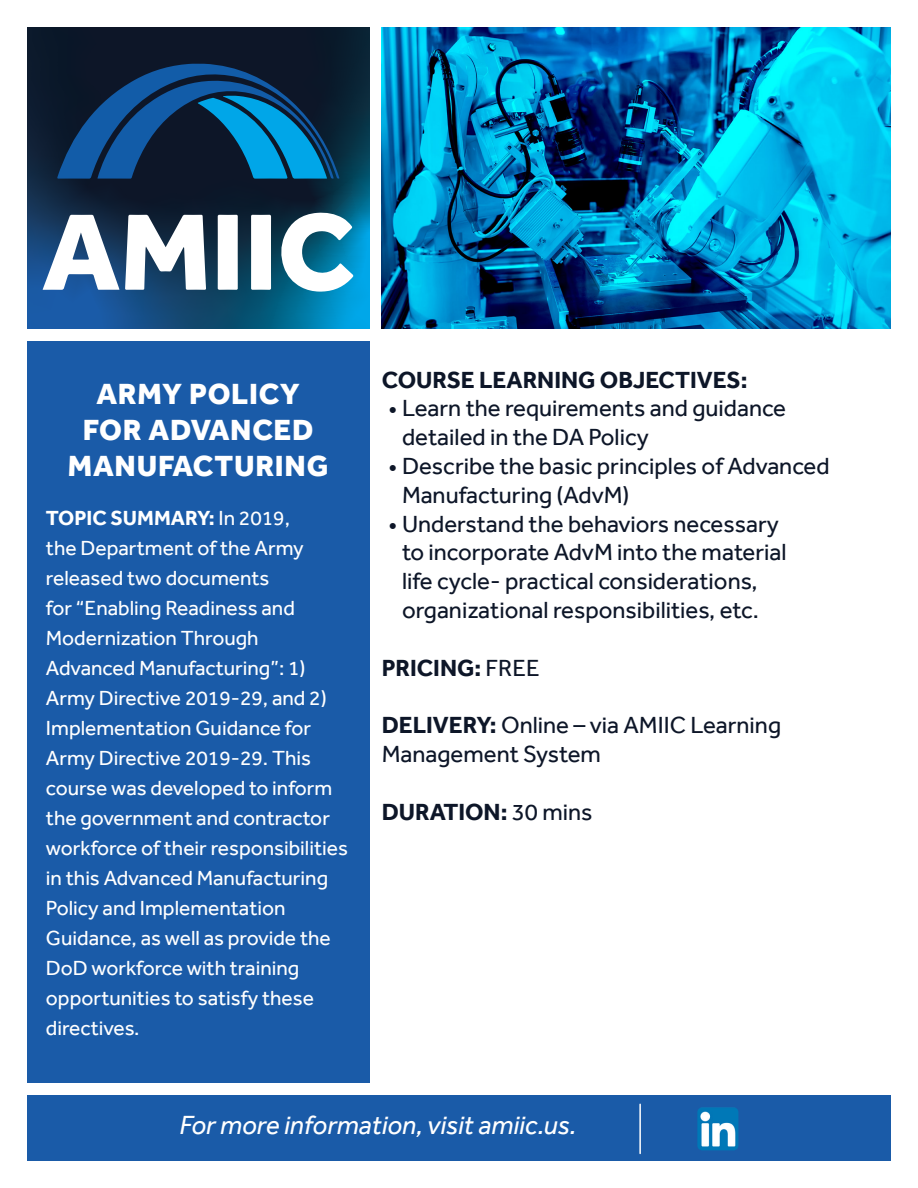
<style>
.page{position:relative;width:918px;height:1188px;background:#fff}
.page>*{position:absolute;margin:0;border:0;box-sizing:border-box;transform-origin:0 0}
.t1{font:800 30px/36px "Effra";letter-spacing:.025em;color:#fff;text-align:center}
.t2{font:italic 27px "Effra";color:#fff}
.t3{font:24px/28.8px "Effra";color:#0d1628}
.t4{font:700 24px "Effra";color:#0d1628}
.t5{font:21px/30px "Effra";color:#fff}
.s1{font-weight:700}
.s2{font-weight:400}
</style>
<div class="page">
<div style="left:27px;top:341px;width:342px;height:742px;background:#1a5ba8"></div>
<div style="left:27px;top:1095px;width:864px;height:66px;background:#1a5ba8"></div>
<svg style="left:27px;top:27px;width:342px;height:301px"></svg>
<img style="left:382px;top:27px;width:509px;height:301px">
<img style="left:697px;top:1107px;width:41px;height:43px">
<hr style="left:639px;top:1104px;width:2px;height:49px;background:#fff">
<svg style="left:125px;top:215px;width:81px;height:75px"></svg>
<svg style="left:280px;top:212px;width:74px;height:80px"></svg>
<svg style="left:57px;top:64px;width:282px;height:115px"></svg>
<svg style="left:218px;top:215px;width:20px;height:75px"></svg>
<svg style="left:251px;top:215px;width:20px;height:75px"></svg>
<svg style="left:43px;top:215px;width:76px;height:75px"></svg>
<p class="t1" style="left:68px;top:376px;width:262px">ARMY POLICY<br>FOR ADVANCED<br>MANUFACTURING</p>
<p class="t5" style="left:46px;top:503px;width:303px"><span class="s1">TOPIC SUMMARY:</span> In 2019,<br>the Department of the Army released two documents<br>for “Enabling Readiness and<br>Modernization Through<br>Advanced Manufacturing”: 1)<br>Army Directive 2019-29, and 2)<br>Implementation Guidance for<br>Army Directive 2019-29. This course was developed to inform the government and contractor workforce of their responsibilities in this Advanced Manufacturing<br>Policy and Implementation<br>Guidance, as well as provide the<br>DoD workforce with training opportunities to satisfy these directives.</p>
<p class="t4" style="left:382px;top:365px;width:367px">COURSE LEARNING OBJECTIVES:</p>
<p class="t3" style="left:402px;top:394px;width:386px;text-indent:-14px">• Learn the requirements and guidance detailed in the DA Policy</p>
<p class="t3" style="left:402px;top:451px;width:429px;text-indent:-14px">• Describe the basic principles of Advanced<br>Manufacturing (AdvM)</p>
<p class="t3" style="left:402px;top:509px;width:386px;text-indent:-14px">• Understand the behaviors necessary to incorporate AdvM into the material life cycle- practical considerations, organizational responsibilities, etc.</p>
<p class="t4" style="left:382px;top:653px;width:159px">PRICING: <span class="s2">FREE</span></p>
<p class="t3" style="left:382px;top:710px;width:401px"><span class="s1">DELIVERY:</span> Online – via AMIIC Learning<br>Management System</p>
<p class="t4" style="left:382px;top:797px;width:212px">DURATION: <span class="s2">30 mins</span></p>
<p class="t2" style="left:180px;top:1109px;width:398px">For more information, visit amiic.us.</p>
</div>
